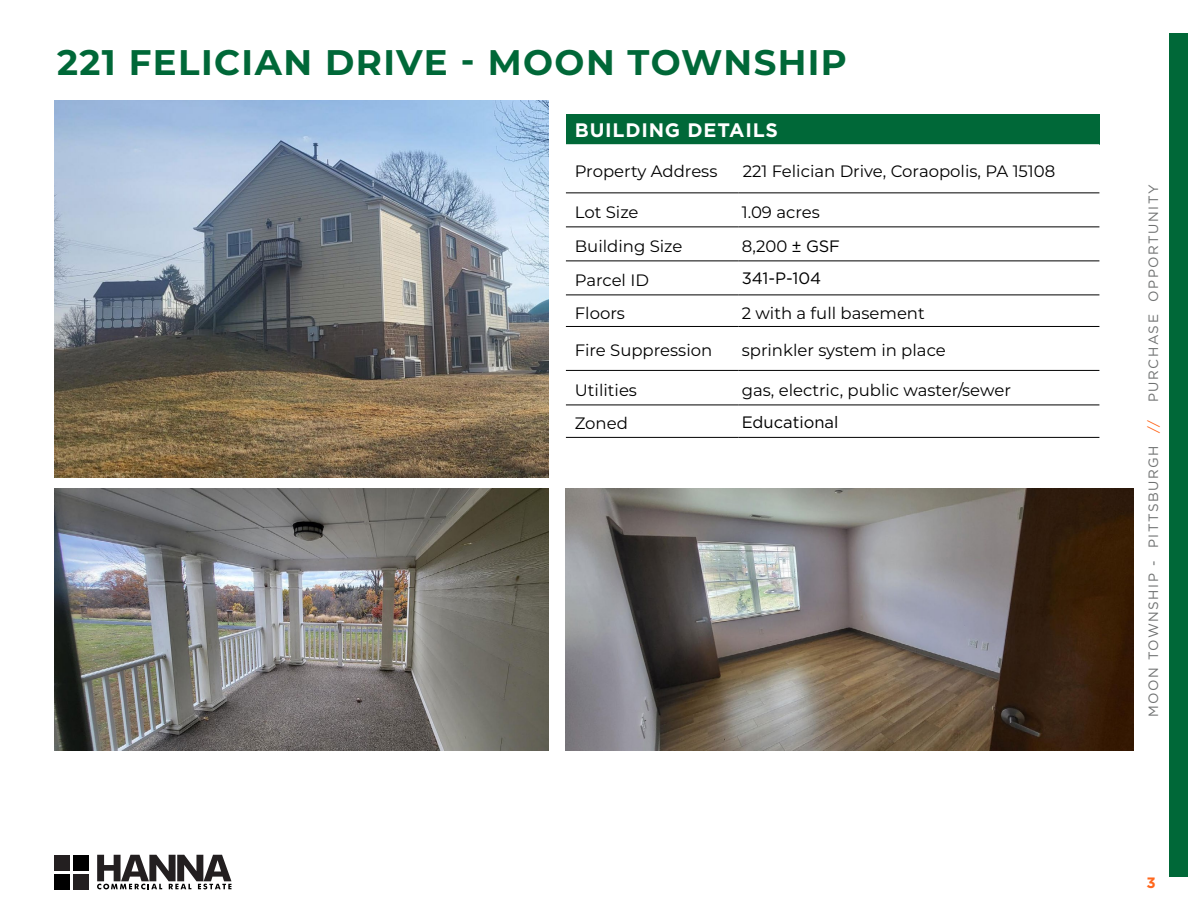
<style>
.page{position:relative;width:1188px;height:918px;background:#fff}
.page>*{position:absolute;margin:0;border:0;box-sizing:border-box;transform-origin:0 0}
.t1{font:700 35.55px "Montserrat";letter-spacing:.04em;color:#006838}
.t2{font:700 19.5px "Gotham";letter-spacing:.04em;color:#fff}
.t3{font:16.5px "Montserrat";color:#000}
.t4{font:16.5px "Gotham";color:#000}
.t5{font:700 15px "Gotham";color:#ff671d}
.t6{font:13.5px "Gotham";letter-spacing:.11em;color:#6f7171}
.s1{font-family:"Gotham"}
.s2{color:#ff671d}
</style>
<div class="page">
<div style="left:1170px;top:33px;width:18px;height:844px;background:#006838"></div>
<svg style="left:97px;top:855px;width:134px;height:34px"></svg>
<div style="left:54px;top:855px;width:16px;height:15px;background:#231f20"></div>
<div style="left:73px;top:855px;width:16px;height:15px;background:#000"></div>
<div style="left:54px;top:874px;width:16px;height:15px;background:#000"></div>
<div style="left:73px;top:874px;width:16px;height:15px;background:#231f20"></div>
<div style="left:566px;top:114px;width:533px;height:30px;background:#006838"></div>
<svg style="left:566px;top:144px;width:533px;height:293px"></svg>
<hr style="left:566px;top:193px;width:173px;height:1px;background:#000">
<hr style="left:739px;top:193px;width:360px;height:1px;background:#000">
<hr style="left:566px;top:227px;width:173px;height:1px;background:#000">
<hr style="left:739px;top:227px;width:360px;height:1px;background:#000">
<hr style="left:566px;top:261px;width:173px;height:1px;background:#000">
<hr style="left:739px;top:261px;width:360px;height:1px;background:#000">
<hr style="left:566px;top:295px;width:173px;height:1px;background:#000">
<hr style="left:739px;top:295px;width:360px;height:1px;background:#000">
<hr style="left:566px;top:326px;width:173px;height:1px;background:#000">
<hr style="left:739px;top:326px;width:360px;height:1px;background:#000">
<hr style="left:566px;top:370px;width:173px;height:1px;background:#000">
<hr style="left:739px;top:370px;width:360px;height:1px;background:#000">
<hr style="left:566px;top:405px;width:173px;height:1px;background:#000">
<hr style="left:739px;top:405px;width:360px;height:1px;background:#000">
<hr style="left:566px;top:437px;width:173px;height:1px;background:#000">
<hr style="left:739px;top:437px;width:360px;height:1px;background:#000">
<img style="left:54px;top:101px;width:494px;height:376px">
<img style="left:54px;top:488px;width:494px;height:263px">
<img style="left:566px;top:488px;width:568px;height:263px">
<h1 class="t1" style="left:57px;top:37px;width:791px">221 FELICIAN DRIVE - MOON TOWNSHIP</h1>
<p class="t2" style="left:575px;top:117px;width:205px">BUILDING DETAILS</p>
<p class="t3" style="left:575px;top:159px;width:144px">Property Address</p>
<p class="t3" style="left:743px;top:159px;width:314px">221 Felician Drive, Coraopolis, PA 15108</p>
<p class="t3" style="left:575px;top:201px;width:65px">Lot Size</p>
<p class="t3" style="left:742px;top:201px;width:80px">1.09 acres</p>
<p class="t3" style="left:575px;top:235px;width:109px">Building Size</p>
<p class="t3" style="left:742px;top:235px;width:100px">8,200 <span class="s1">± GSF</span></p>
<p class="t3" style="left:575px;top:269px;width:76px">Parcel ID</p>
<p class="t4" style="left:742px;top:268px;width:81px">341-P-104</p>
<p class="t3" style="left:575px;top:301px;width:52px">Floors</p>
<p class="t3" style="left:742px;top:301px;width:185px">2 with a full basement</p>
<p class="t3" style="left:575px;top:339px;width:139px">Fire Suppression</p>
<p class="t3" style="left:742px;top:339px;width:206px">sprinkler system in place</p>
<p class="t3" style="left:575px;top:378px;width:64px">Utilities</p>
<p class="t3" style="left:742px;top:378px;width:271px">gas, electric, public waster/sewer</p>
<p class="t3" style="left:575px;top:412px;width:55px">Zoned</p>
<p class="t4" style="left:742px;top:411px;width:98px">Educational</p>
<p class="t6" style="left:1145px;top:402px;width:219px;rotate:-90deg">PURCHASE OPPORTUNITY</p>
<p class="t6" style="left:1145px;top:717px;width:299px;rotate:-90deg">MOON TOWNSHIP - PITTSBURGH <span class="s2">//</span></p>
<p class="t5" style="left:1146px;top:872px;width:11px">3</p>
</div>
